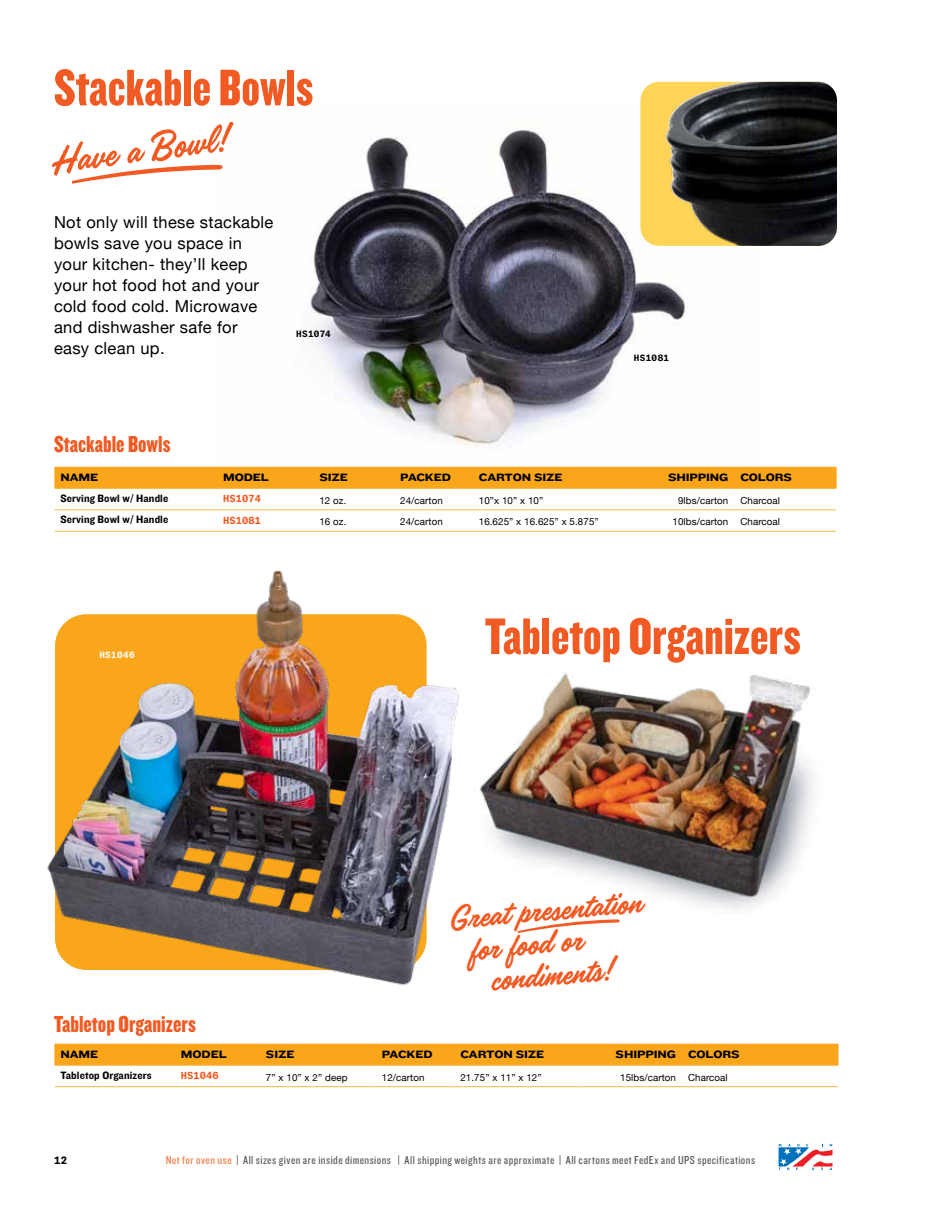
<style>
.page{position:relative;width:945px;height:1215px;background:#fff}
.page>*{position:absolute;margin:0;border:0;box-sizing:border-box;transform-origin:0 0}
.t1{font:53.4px "Knockout HTF69 Full Liteweight";color:#f15a22}
.t2{font:44.55px "Handelson One";color:#f15a22}
.t3{font:38.4px "Handelson One";color:#f15a22}
.t4{font:24px "Knockout HTF69 Full Liteweight";color:#f15a22}
.t5{font:16.5px/21px "Helvetica Neue";letter-spacing:.02em;color:#000}
.t6{font:12px "Knockout HTF29 Junior Liteweight";letter-spacing:.04em;color:#58595b}
.t7{font:11.1px "Knockout HTF53 Heviweight";letter-spacing:-.01em;color:#000}
.t8{font:11.1px "Knockout HTF51 Middleweight";letter-spacing:.01em;color:#000}
.t9{font:700 10.5px "GT America Mono";color:#000}
.t10{font:700 10.05px "GT America Mono";letter-spacing:.01em;color:#f15a22}
.t11{font:9.75px "Helvetica Neue";letter-spacing:.01em;color:#000}
.t12{font:700 9px "GT America Mono";letter-spacing:.03em;color:#000}
.t13{font:700 9px "GT America Mono";letter-spacing:.045em;color:#fff}
.s1{color:#f47b44}
</style>
<div class="page">
<img style="left:47px;top:570px;width:471px;height:415px">
<img style="left:446px;top:658px;width:368px;height:258px">
<svg style="left:779px;top:1144px;width:53px;height:26px"></svg>
<img style="left:308px;top:129px;width:380px;height:318px">
<div style="left:54px;top:1044px;width:784px;height:21px;background:#faa61a"></div>
<hr style="left:55px;top:1065px;width:120px;height:1px;background:#fcb64c">
<hr style="left:175px;top:1065px;width:85px;height:1px;background:#fcb64c">
<hr style="left:260px;top:1065px;width:116px;height:1px;background:#fcb64c">
<hr style="left:376px;top:1065px;width:78px;height:1px;background:#fcb64c">
<hr style="left:454px;top:1065px;width:124px;height:1px;background:#fcb64c">
<hr style="left:578px;top:1065px;width:104px;height:1px;background:#fcb64c">
<hr style="left:682px;top:1065px;width:156px;height:1px;background:#fcb64c">
<hr style="left:55px;top:1086px;width:120px;height:1px;background:#fcb64c">
<hr style="left:175px;top:1086px;width:85px;height:1px;background:#fcb64c">
<hr style="left:260px;top:1086px;width:116px;height:1px;background:#fcb64c">
<hr style="left:376px;top:1086px;width:78px;height:1px;background:#fcb64c">
<hr style="left:454px;top:1086px;width:124px;height:1px;background:#fcb64c">
<hr style="left:578px;top:1086px;width:104px;height:1px;background:#fcb64c">
<hr style="left:682px;top:1086px;width:156px;height:1px;background:#fcb64c">
<div style="left:54px;top:467px;width:783px;height:21px;background:#faa61a"></div>
<hr style="left:55px;top:488px;width:162px;height:1px;background:#fcb64c">
<hr style="left:217px;top:488px;width:96px;height:1px;background:#fcb64c">
<hr style="left:313px;top:488px;width:81px;height:1px;background:#fcb64c">
<hr style="left:394px;top:488px;width:79px;height:1px;background:#fcb64c">
<hr style="left:473px;top:488px;width:158px;height:1px;background:#fcb64c">
<hr style="left:631px;top:488px;width:103px;height:1px;background:#fcb64c">
<hr style="left:734px;top:488px;width:102px;height:1px;background:#fcb64c">
<hr style="left:55px;top:509px;width:162px;height:1px;background:#fcb64c">
<hr style="left:217px;top:509px;width:96px;height:1px;background:#fcb64c">
<hr style="left:313px;top:509px;width:81px;height:1px;background:#fcb64c">
<hr style="left:394px;top:509px;width:79px;height:1px;background:#fcb64c">
<hr style="left:473px;top:509px;width:158px;height:1px;background:#fcb64c">
<hr style="left:631px;top:509px;width:103px;height:1px;background:#fcb64c">
<hr style="left:734px;top:509px;width:102px;height:1px;background:#fcb64c">
<hr style="left:55px;top:531px;width:162px;height:1px;background:#fcb64c">
<hr style="left:217px;top:531px;width:96px;height:1px;background:#fcb64c">
<hr style="left:313px;top:531px;width:81px;height:1px;background:#fcb64c">
<hr style="left:394px;top:531px;width:79px;height:1px;background:#fcb64c">
<hr style="left:473px;top:531px;width:158px;height:1px;background:#fcb64c">
<hr style="left:631px;top:531px;width:103px;height:1px;background:#fcb64c">
<hr style="left:734px;top:531px;width:102px;height:1px;background:#fcb64c">
<img style="left:640px;top:82px;width:197px;height:164px">
<svg style="left:72px;top:164px;width:151px;height:20px"></svg>
<svg style="left:518px;top:919px;width:102px;height:14px"></svg>
<h1 class="t1" style="left:54px;top:60px;width:261px">Stackable Bowls</h1>
<h2 class="t2" style="left:45px;top:138px;width:180px;rotate:-8deg">Have a Bowl!</h2>
<h3 class="t5" style="left:54px;top:213px;width:221px">Not only will these stackable bowls save you space in your kitchen- they’ll keep your hot food hot and your cold food cold. Microwave and dishwasher safe for easy clean up.</h3>
<p class="t12" style="left:296px;top:328px;width:36px">HS1074</p>
<p class="t12" style="left:634px;top:353px;width:37px">HS1081</p>
<h3 class="t4" style="left:54px;top:431px;width:118px">Stackable Bowls</h3>
<p class="t7" style="left:60px;top:471px;width:39px">NAME</p>
<p class="t7" style="left:223px;top:471px;width:47px">MODEL</p>
<p class="t7" style="left:319px;top:471px;width:30px">SIZE</p>
<p class="t7" style="left:400px;top:471px;width:52px">PACKED</p>
<p class="t7" style="left:479px;top:471px;width:85px">CARTON SIZE</p>
<p class="t7" style="left:668px;top:471px;width:126px">SHIPPING COLORS</p>
<p class="t8" style="left:60px;top:492px;width:109px">Serving Bowl w/ Handle</p>
<p class="t10" style="left:223px;top:493px;width:39px">HS1074</p>
<p class="t11" style="left:319px;top:493px;width:29px">12 oz.</p>
<p class="t11" style="left:400px;top:493px;width:44px">24/carton</p>
<p class="t11" style="left:479px;top:493px;width:66px">10”x 10” x 10”</p>
<p class="t11" style="left:678px;top:493px;width:103px">9lbs/carton Charcoal</p>
<p class="t8" style="left:60px;top:514px;width:109px">Serving Bowl w/ Handle</p>
<p class="t10" style="left:223px;top:514px;width:39px">HS1081</p>
<p class="t11" style="left:319px;top:515px;width:29px">16 oz.</p>
<p class="t11" style="left:400px;top:515px;width:44px">24/carton</p>
<p class="t11" style="left:479px;top:515px;width:121px">16.625” x 16.625” x 5.875”</p>
<p class="t11" style="left:673px;top:515px;width:109px">10lbs/carton Charcoal</p>
<p class="t13" style="left:99px;top:649px;width:37px">HS1046</p>
<h1 class="t1" style="left:485px;top:609px;width:317px">Tabletop Organizers</h1>
<h3 class="t3" style="left:446px;top:898px;width:194px;rotate:-5deg">Great presentation</h3>
<h3 class="t3" style="left:467px;top:929px;width:116px;rotate:-5deg">for food or</h3>
<h3 class="t3" style="left:487px;top:959px;width:124px;rotate:-5deg">condiments!</h3>
<h3 class="t4" style="left:54px;top:1011px;width:144px">Tabletop Organizers</h3>
<p class="t7" style="left:60px;top:1048px;width:39px">NAME</p>
<p class="t7" style="left:181px;top:1048px;width:47px">MODEL</p>
<p class="t7" style="left:266px;top:1048px;width:30px">SIZE</p>
<p class="t7" style="left:382px;top:1048px;width:52px">PACKED</p>
<p class="t7" style="left:460px;top:1048px;width:85px">CARTON SIZE</p>
<p class="t7" style="left:616px;top:1048px;width:126px">SHIPPING COLORS</p>
<p class="t8" style="left:60px;top:1069px;width:93px">Tabletop Organizers</p>
<p class="t10" style="left:181px;top:1070px;width:39px">HS1046</p>
<p class="t11" style="left:266px;top:1070px;width:83px">7” x 10” x 2” deep</p>
<p class="t11" style="left:382px;top:1070px;width:44px">12/carton</p>
<p class="t11" style="left:460px;top:1070px;width:83px">21.75” x 11” x 12”</p>
<p class="t11" style="left:620px;top:1070px;width:109px">15lbs/carton Charcoal</p>
<p class="t9" style="left:54px;top:1154px;width:15px">12</p>
<p class="t6" style="left:166px;top:1154px;width:591px"><span class="s1">Not for oven use</span> | All sizes given are inside dimensions | All shipping weights are approximate | All cartons meet FedEx and UPS specifications</p>
</div>
